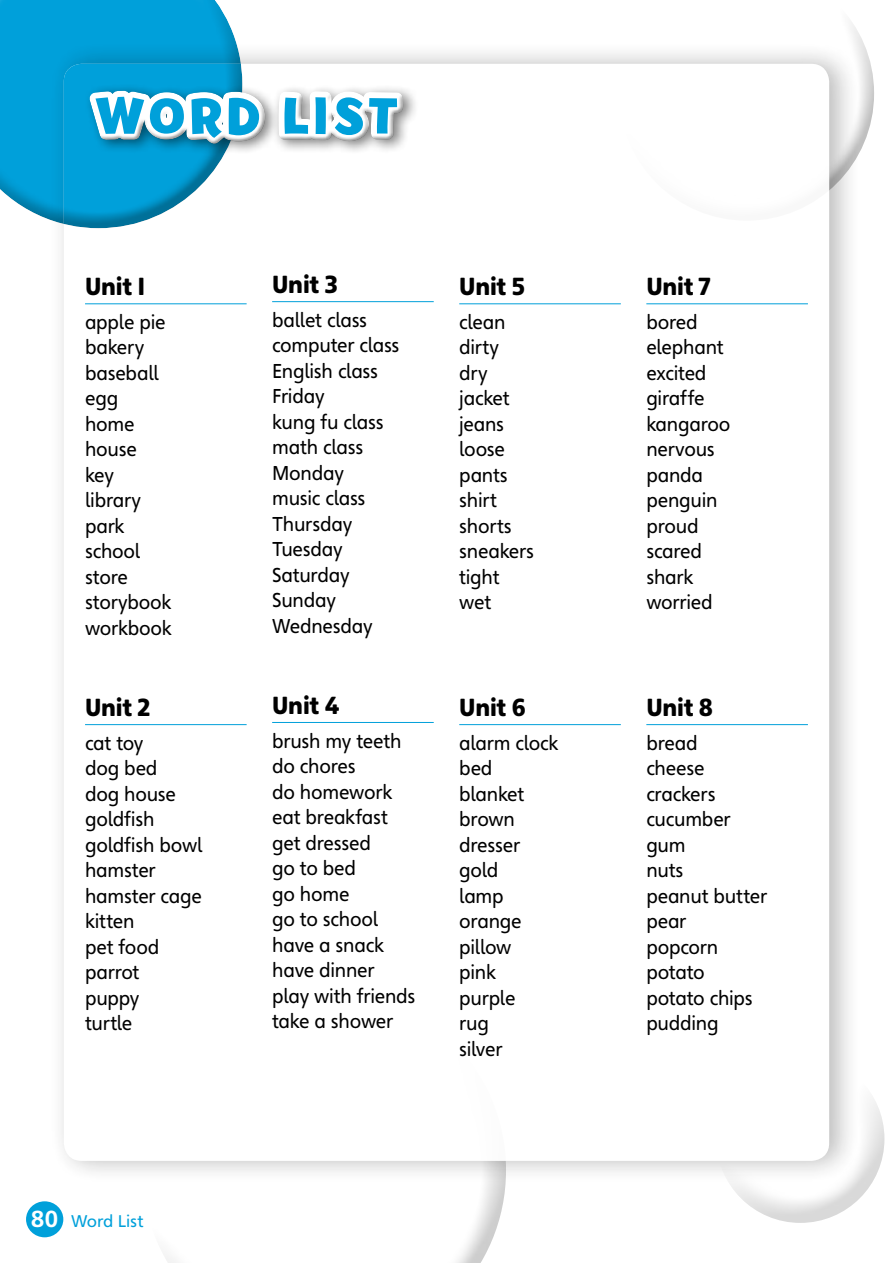
<style>
.page{position:relative;width:893px;height:1263px;background:#fff}
.page>*{position:absolute;margin:0;border:0;box-sizing:border-box;transform-origin:0 0}
.t1{font:700 54px "Billy";letter-spacing:.08em;color:#00a0da}
.t2{font:900 24px "Heinemann";letter-spacing:-.01em;color:#000;scale:.95 1}
.t3{font:19.5px/25.5px "Heinemann";letter-spacing:-.015em;color:#000;scale:.95 1}
.t4{font:16.5px "Heinemann";letter-spacing:-.01em;color:#00a0da}
.s1{font-weight:700;font-size:22.5px;color:#fff}
</style>
<div class="page">
<div style="left:708px;top:1079px;width:185px;height:144px;background:#000;opacity:.3"></div>
<div style="left:26px;top:1201px;width:37px;height:36px;background:#00a0da;border-radius:50%"></div>
<div style="left:621px;top:6px;width:265px;height:215px;background:#000;opacity:.5"></div>
<div style="left:0;top:0;width:255px;height:229px;background:#000;opacity:.3"></div>
<div style="left:48px;top:40px;width:813px;height:1144px;background:#000;opacity:.3"></div>
<div style="left:64px;top:64px;width:765px;height:1097px;background:#fff;border-radius:18px"></div>
<div style="left:84px;top:83px;width:336px;height:75px;background:#000;opacity:.5"></div>
<svg style="left:64px;top:62px;width:345px;height:166px"></svg>
<div style="left:85px;top:86px;width:321px;height:53px;background:#fff;opacity:.4"></div>
<div style="left:97px;top:92px;width:310px;height:56px;background:#000;opacity:.4"></div>
<hr style="left:85px;top:303px;width:162px;height:1px;background:#00a0da">
<hr style="left:85px;top:724px;width:162px;height:1px;background:#00a0da">
<hr style="left:272px;top:301px;width:162px;height:1px;background:#00a0da">
<hr style="left:272px;top:722px;width:162px;height:1px;background:#00a0da">
<hr style="left:459px;top:303px;width:162px;height:1px;background:#00a0da">
<hr style="left:459px;top:724px;width:162px;height:1px;background:#00a0da">
<hr style="left:646px;top:303px;width:162px;height:1px;background:#00a0da">
<hr style="left:646px;top:724px;width:162px;height:1px;background:#00a0da">
<h1 class="t1" style="left:95px;top:85px;width:304px">WORD LIST</h1>
<p class="t2" style="left:85px;top:271px;width:65px">Unit 1</p>
<p class="t3" style="left:85px;top:309px;width:93px">apple pie bakery baseball egg home house<br>key library park school store storybook workbook</p>
<p class="t2" style="left:85px;top:692px;width:70px">Unit 2</p>
<p class="t3" style="left:85px;top:730px;width:125px">cat toy<br>dog bed<br>dog house goldfish goldfish bowl hamster hamster cage kitten<br>pet food parrot<br>puppy<br>turtle</p>
<p class="t2" style="left:272px;top:269px;width:71px">Unit 3</p>
<p class="t3" style="left:272px;top:307px;width:136px">ballet class computer class<br>English class<br>Friday<br>kung fu class math class<br>Monday<br>music class<br>Thursday<br>Tuesday<br>Saturday<br>Sunday<br>Wednesday</p>
<p class="t2" style="left:272px;top:690px;width:72px">Unit 4</p>
<p class="t3" style="left:272px;top:728px;width:152px">brush my teeth do chores<br>do homework eat breakfast get dressed<br>go to bed<br>go home<br>go to school have a snack have dinner play with friends take a shower</p>
<p class="t2" style="left:459px;top:271px;width:71px">Unit 5</p>
<p class="t3" style="left:459px;top:309px;width:81px">clean dirty<br>dry jacket jeans loose pants shirt shorts sneakers tight wet</p>
<p class="t2" style="left:459px;top:692px;width:72px">Unit 6</p>
<p class="t3" style="left:459px;top:730px;width:106px">alarm clock bed blanket brown dresser gold<br>lamp orange pillow<br>pink<br>purple<br>rug<br>silver</p>
<p class="t4" style="left:31px;top:1211px;width:114px"><span class="s1">80</span> Word List</p>
<p class="t2" style="left:646px;top:271px;width:70px">Unit 7</p>
<p class="t3" style="left:646px;top:309px;width:90px">bored elephant excited giraffe kangaroo nervous panda penguin proud scared shark worried</p>
<p class="t2" style="left:646px;top:692px;width:72px">Unit 8</p>
<p class="t3" style="left:646px;top:730px;width:129px">bread<br>cheese crackers cucumber gum<br>nuts<br>peanut butter pear<br>popcorn potato potato chips pudding</p>
</div>
